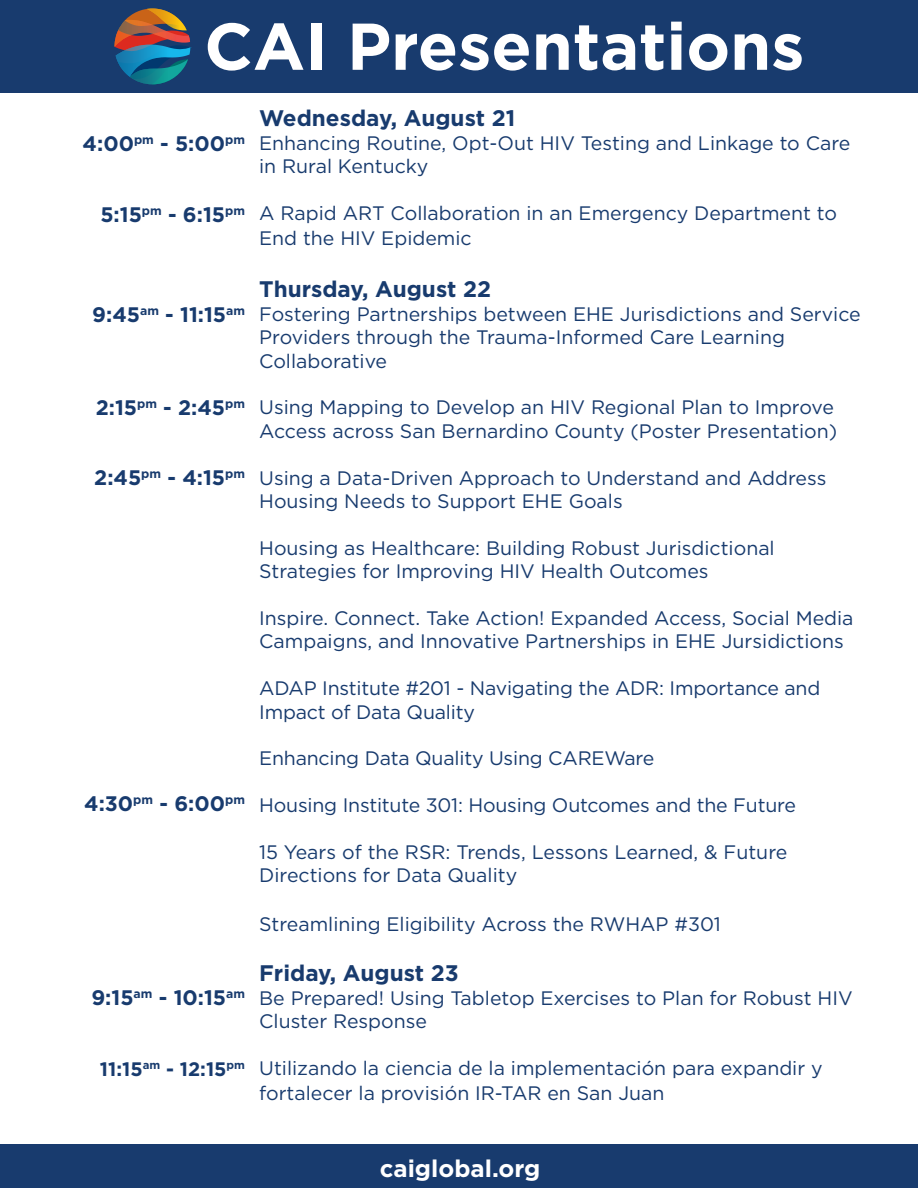
<style>
.page{position:relative;width:918px;height:1188px;background:#fff}
.page>*{position:absolute;margin:0;border:0;box-sizing:border-box;transform-origin:0 0}
.t1{font:700 66px "Gotham";color:#fff}
.t2{font:700 24px "Gotham";color:#fff}
.t3{font:700 22.5px "Gotham";color:#183b6e}
.t4{font:700 21px "Gotham";color:#183b6e}
.t5{font:19.5px/23.4px "Gotham";color:#183b6e}
.t6{font:700 19.5px "Gotham";color:#183b6e}
</style>
<div class="page">
<div style="left:0;top:1144px;width:918px;height:44px;background:#183b6e"></div>
<div style="left:0;top:0;width:918px;height:93px;background:#183b6e"></div>
<svg style="left:115px;top:9px;width:76px;height:75px"></svg>
<p class="t1" style="left:204px;top:3px;width:602px">CAI Presentations</p>
<p class="t4" style="left:83px;top:130px;width:164px">4:00<sup>pm</sup> - 5:00<sup>pm</sup></p>
<p class="t4" style="left:100px;top:201px;width:146px">5:15<sup>pm</sup> - 6:15<sup>pm</sup></p>
<p class="t4" style="left:92px;top:300px;width:154px">9:45<sup>am</sup> - 11:15<sup>am</sup></p>
<p class="t4" style="left:96px;top:393px;width:151px">2:15<sup>pm</sup> - 2:45<sup>pm</sup></p>
<p class="t4" style="left:94px;top:464px;width:152px">2:45<sup>pm</sup> - 4:15<sup>pm</sup></p>
<p class="t4" style="left:84px;top:790px;width:162px">4:30<sup>pm</sup> - 6:00<sup>pm</sup></p>
<p class="t4" style="left:91px;top:984px;width:155px">9:15<sup>am</sup> - 10:15<sup>am</sup></p>
<p class="t6" style="left:100px;top:1056px;width:147px">11:15<sup>am</sup> - 12:15<sup>pm</sup></p>
<p class="t3" style="left:259px;top:104px;width:258px">Wednesday, August 21</p>
<p class="t5" style="left:259px;top:131px;width:593px">Enhancing Routine, Opt-Out HIV Testing and Linkage to Care in Rural Kentucky</p>
<p class="t5" style="left:259px;top:200px;width:579px;line-height:25.2px">A Rapid ART Collaboration in an Emergency Department to<br>End the HIV Epidemic</p>
<p class="t3" style="left:259px;top:275px;width:233px">Thursday, August 22</p>
<p class="t5" style="left:259px;top:302px;width:603px">Fostering Partnerships between EHE Jurisdictions and Service<br>Providers through the Trauma-Informed Care Learning<br>Collaborative</p>
<p class="t5" style="left:259px;top:395px;width:580px">Using Mapping to Develop an HIV Regional Plan to Improve<br>Access across San Bernardino County (Poster Presentation)</p>
<p class="t5" style="left:259px;top:466px;width:569px">Using a Data-Driven Approach to Understand and Address<br>Housing Needs to Support EHE Goals</p>
<p class="t5" style="left:259px;top:536px;width:517px">Housing as Healthcare: Building Robust Jurisdictional<br>Strategies for Improving HIV Health Outcomes</p>
<p class="t5" style="left:259px;top:606px;width:596px">Inspire. Connect. Take Action! Expanded Access, Social Media<br>Campaigns, and Innovative Partnerships in EHE Jursidictions</p>
<p class="t5" style="left:259px;top:676px;width:563px">ADAP Institute #201 - Navigating the ADR: Importance and<br>Impact of Data Quality</p>
<p class="t5" style="left:259px;top:746px;width:397px">Enhancing Data Quality Using CAREWare</p>
<p class="t5" style="left:259px;top:793px;width:538px">Housing Institute 301: Housing Outcomes and the Future</p>
<p class="t5" style="left:259px;top:840px;width:530px">15 Years of the RSR: Trends, Lessons Learned, &amp; Future<br>Directions for Data Quality</p>
<p class="t5" style="left:259px;top:912px;width:463px">Streamlining Eligibility Across the RWHAP #301</p>
<p class="t3" style="left:259px;top:959px;width:201px">Friday, August 23</p>
<p class="t5" style="left:259px;top:986px;width:595px">Be Prepared! Using Tabletop Exercises to Plan for Robust HIV<br>Cluster Response</p>
<p class="t5" style="left:259px;top:1055px;width:565px;line-height:25.2px">Utilizando la ciencia de la implementación para expandir y fortalecer la provisión IR-TAR en San Juan</p>
<p class="t2" style="left:380px;top:1152px;width:162px">caiglobal.org</p>
</div>
